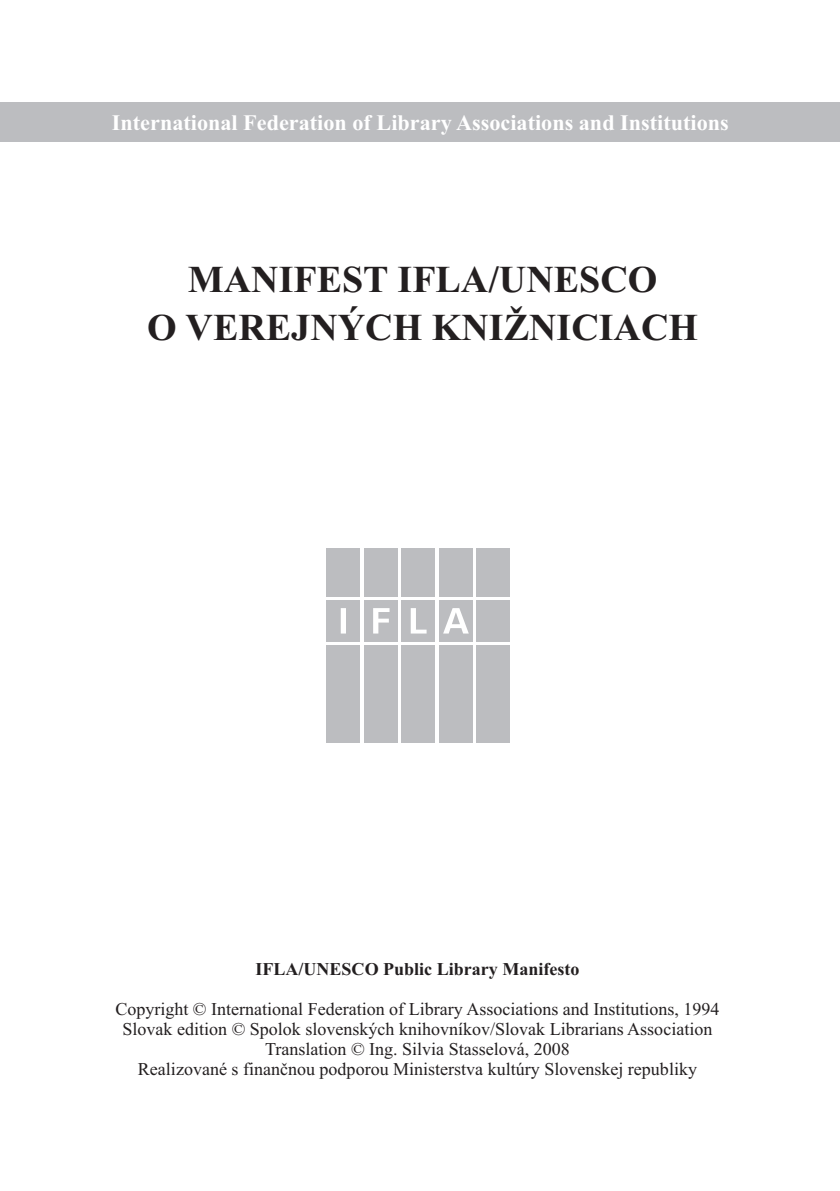
<style>
.page{position:relative;width:840px;height:1191px;background:#fff}
.page>*{position:absolute;margin:0;border:0;box-sizing:border-box;transform-origin:0 0}
.t1{font:700 38px/48px "Times New Roman";color:#231f20;text-align:center}
.t2{font:700 22.2px "Times New Roman";color:#fff}
.t3{font:18px/20px "Times New Roman";color:#231f20;text-align:center}
.t4{font:700 18px "Times New Roman";color:#231f20}
</style>
<div class="page">
<div style="left:0;top:103px;width:839px;height:39px;background:#bcbdc0"></div>
<div style="left:326px;top:600px;width:34px;height:41px;background:#bcbdc0"></div>
<svg style="left:340px;top:608px;width:6px;height:25px"></svg>
<div style="left:364px;top:600px;width:33px;height:41px;background:#bcbdc0"></div>
<svg style="left:373px;top:608px;width:16px;height:25px"></svg>
<div style="left:401px;top:600px;width:34px;height:41px;background:#bcbdc0"></div>
<svg style="left:410px;top:608px;width:16px;height:25px"></svg>
<div style="left:438px;top:600px;width:34px;height:41px;background:#bcbdc0"></div>
<svg style="left:443px;top:608px;width:25px;height:25px"></svg>
<div style="left:476px;top:645px;width:33px;height:97px;background:#bcbdc0"></div>
<div style="left:476px;top:600px;width:33px;height:41px;background:#bcbdc0"></div>
<div style="left:476px;top:548px;width:33px;height:49px;background:#bcbdc0"></div>
<div style="left:438px;top:645px;width:34px;height:97px;background:#bcbdc0"></div>
<div style="left:438px;top:548px;width:34px;height:49px;background:#bcbdc0"></div>
<div style="left:401px;top:645px;width:34px;height:97px;background:#bcbdc0"></div>
<div style="left:401px;top:548px;width:34px;height:49px;background:#bcbdc0"></div>
<div style="left:364px;top:645px;width:33px;height:97px;background:#bcbdc0"></div>
<div style="left:364px;top:548px;width:33px;height:49px;background:#bcbdc0"></div>
<div style="left:326px;top:645px;width:34px;height:97px;background:#bcbdc0"></div>
<div style="left:326px;top:548px;width:34px;height:49px;background:#bcbdc0"></div>
<p class="t2" style="left:112px;top:115px;width:618px">International Federation of Library Associations and Institutions</p>
<h1 class="t1" style="left:147px;top:259px;width:552px">MANIFEST IFLA/UNESCO<br>O VEREJNÝCH KNIŽNICIACH</h1>
<p class="t4" style="left:255px;top:962px;width:325px">IFLA/UNESCO Public Library Manifesto</p>
<p class="t3" style="left:115px;top:1000px;width:605px">Copyright © International Federation of Library Associations and Institutions, 1994<br>Slovak edition © Spolok slovenských knihovníkov/Slovak Librarians Association Translation © Ing. Silvia Stasselová, 2008<br>Realizované s finanènou podporou Ministerstva kultúry Slovenskej republiky</p>
</div>
